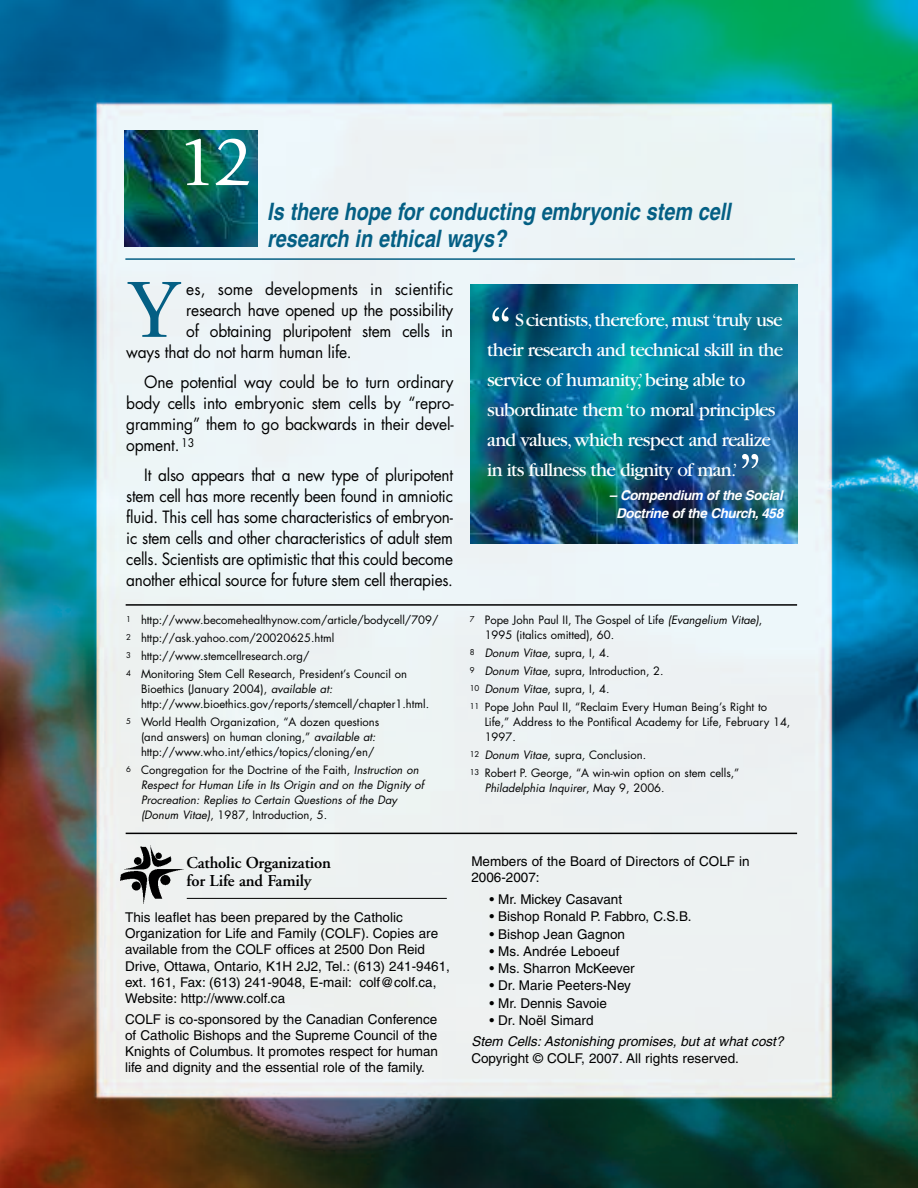
<style>
.page{position:relative;width:918px;height:1188px;background:#fff}
.page>*{position:absolute;margin:0;border:0;box-sizing:border-box;transform-origin:0 0}
.t1{font:83.1px "Giovanni";color:#045f84;scale:1.05 1}
.t2{font:72px "Giovanni";color:#fff}
.t3{font:63px "Garamond";color:#fff}
.t4{font:italic 700 condensed 24px/27px "Helvetica";color:#045f84}
.t5{font:19.5px/30px "Garamond";letter-spacing:-.035em;color:#fff}
.t6{font:600 16.65px/18px "Adobe Garamond";letter-spacing:-.01em;color:#000}
.t7{font:16.5px/21px "Futura";letter-spacing:-.015em;color:#000;text-align:justify;scale:.93 1}
.t8{font:16.5px/21px "Futura";letter-spacing:-.015em;color:#000;text-align:justify;scale:.94 1}
.t9{font:16.5px "Futura";letter-spacing:.01em;color:#000;scale:.94 1}
.t10{font:13.5px/16.2px "Helvetica";color:#000}
.t11{font:italic 700 13.5px "Helvetica";letter-spacing:-.03em;color:#fff}
.t12{font:italic 13.5px "Helvetica";color:#000}
.t13{font:11.25px/18px "Futura";color:#000}
.t14{font:italic 11.25px/15px "Futura";color:#000}
.s1{font-style:italic}
.s2{font-style:normal}
</style>
<div class="page">
<img style="left:0;top:0;width:918px;height:1188px">
<hr style="left:917px;top:0;width:1px;height:77px;background:#07558c">
<img style="left:125px;top:131px;width:132px;height:116px">
<hr style="left:125px;top:258px;width:670px;height:2px;background:#045f84">
<img style="left:121px;top:846px;width:62px;height:57px">
<hr style="left:187px;top:898px;width:260px;height:1px;background:#000">
<hr style="left:126px;top:833px;width:671px;height:1px;background:#000">
<hr style="left:126px;top:604px;width:671px;height:2px;background:#000">
<img style="left:471px;top:284px;width:326px;height:260px">
<h2 class="t2" style="left:177px;top:133px;width:78px">12</h2>
<h3 class="t4" style="left:267px;top:200px;width:465px">Is there hope for conducting embryonic stem cell research in ethical ways?</h3>
<h1 class="t1" style="left:129px;top:277px;width:49px">Y</h1>
<h3 class="t9" style="left:186px;top:281px;width:286px">es, some developments in scientific</h3>
<h3 class="t8" style="left:186px;top:301px;width:285px">research have opened up the possibility</h3>
<h3 class="t8" style="left:186px;top:322px;width:285px">of obtaining pluripotent stem cells in</h3>
<h3 class="t8" style="left:126px;top:343px;width:241px">ways that do not harm human life.</h3>
<h3 class="t8" style="left:126px;top:373px;width:350px;text-indent:18px">One potential way could be to turn ordinary body cells into embryonic stem cells by “repro&shy;gramming” them to go backwards in their devel&shy;opment. <sup>13</sup></h3>
<p class="t7" style="left:126px;top:466px;width:353px;text-indent:18px">It also appears that a new type of pluripotent stem cell has more recently been found in amniotic fluid. This cell has some characteristics of embryon&shy;ic stem cells and other characteristics of adult stem cells. Scientists are optimistic that this could become another ethical source for future stem cell therapies.</p>
<p class="t13" style="left:126px;top:612px;width:314px"><sup>1</sup> http://www.becomehealthynow.com/article/bodycell/709/ <sup>2</sup> http://ask.yahoo.com/20020625.html<br><sup>3</sup> http://www.stemcellresearch.org/<br><sup>4</sup> Monitoring Stem Cell Research, President’s Council on</p>
<p class="t13" style="left:141px;top:683px;width:290px;line-height:15px">Bioethics (January 2004), <span class="s1">available at: </span>http://www.bioethics.gov/reports/stemcell/chapter1.html.</p>
<p class="t13" style="left:141px;top:716px;width:240px;line-height:15px;text-indent:-15px"><sup>5</sup> World Health Organization, “A dozen questions (and answers) on human cloning,” <span class="s1">available at: </span>http://www.who.int/ethics/topics/cloning/en/</p>
<p class="t14" style="left:141px;top:764px;width:284px;text-indent:-15px"><sup>6</sup> <span class="s2">Congregation for the Doctrine of the Faith,</span> Instruction on Respect for Human Life in Its Origin and on the Dignity of Procreation: Replies to Certain Questions of the Day (Donum Vitae)<span class="s2">, 1987, Introduction, 5.</span></p>
<h3 class="t6" style="left:187px;top:855px;width:146px">Catholic Organization for Life and Family</h3>
<p class="t10" style="left:125px;top:910px;width:326px">This leaflet has been prepared by the Catholic Organization for Life and Family (COLF). Copies are available from the COLF offices at 2500 Don Reid Drive, Ottawa, Ontario, K1H 2J2, Tel.: (613) 241-9461, ext. 161, Fax: (613) 241-9048, E-mail: colf@colf.ca, Website: http://www.colf.ca</p>
<p class="t10" style="left:125px;top:1012px;width:315px;text-align:justify">COLF is co-sponsored by the Canadian Conference of Catholic Bishops and the Supreme Council of the Knights of Columbus. It promotes respect for human life and dignity and the essential role of the family.</p>
<h3 class="t3" style="left:487px;top:306px;width:28px">“</h3>
<h3 class="t5" style="left:487px;top:307px;width:298px;text-indent:28px">Scientists,therefore,must ‘truly use their research and technical skill in the service of humanity,’being able to subordinate them ‘to moral principles and values,which respect and realize in its fullness the dignity of man.’</h3>
<p class="t11" style="left:609px;top:490px;width:175px">– Compendium of the Social</p>
<h3 class="t3" style="left:737px;top:452px;width:28px">”</h3>
<p class="t11" style="left:616px;top:508px;width:169px">Doctrine of the Church, 458</p>
<p class="t13" style="left:485px;top:614px;width:279px;line-height:15px;text-indent:-15px"><sup>7</sup> Pope John Paul II, The Gospel of Life <span class="s1">(Evangelium Vitae)</span>,<br>1995 (italics omitted), 60.</p>
<p class="t13" style="left:470px;top:645px;width:299px"><sup>8</sup> <span class="s1">Donum Vitae</span>, supra, I, 4.<br><sup>9</sup> <span class="s1">Donum Vitae</span>, supra, Introduction, 2.<br><sup>10</sup> <span class="s1">Donum Vitae</span>, supra, I, 4.<br><sup>11</sup> Pope John Paul II, “Reclaim Every Human Being’s Right to</p>
<p class="t13" style="left:485px;top:716px;width:307px;line-height:15px">Life,” Address to the Pontifical Academy for Life, February 14,<br>1997.</p>
<p class="t13" style="left:470px;top:747px;width:271px"><sup>12</sup> <span class="s1">Donum Vitae</span>, supra, Conclusion.<br><sup>13</sup> Robert P. George, “A win-win option on stem cells,”</p>
<p class="t14" style="left:485px;top:782px;width:181px">Philadelphia Inquirer<span class="s2">, May 9, 2006.</span></p>
<p class="t10" style="left:471px;top:855px;width:280px">Members of the Board of Directors of COLF in<br>2006-2007:</p>
<p class="t10" style="left:489px;top:893px;width:134px">• Mr. Mickey Casavant</p>
<p class="t10" style="left:489px;top:910px;width:204px">• Bishop Ronald P. Fabbro, C.S.B.</p>
<p class="t10" style="left:489px;top:927px;width:137px">• Bishop Jean Gagnon</p>
<p class="t10" style="left:489px;top:944px;width:132px">• Ms. Andrée Leboeuf</p>
<p class="t10" style="left:489px;top:962px;width:147px">• Ms. Sharron McKeever</p>
<p class="t10" style="left:489px;top:979px;width:143px">• Dr. Marie Peeters-Ney</p>
<p class="t10" style="left:489px;top:996px;width:119px">• Mr. Dennis Savoie</p>
<p class="t10" style="left:489px;top:1013px;width:106px">• Dr. Noël Simard</p>
<p class="t12" style="left:471px;top:1037px;width:314px">Stem Cells: Astonishing promises, but at what cost?</p>
<p class="t10" style="left:471px;top:1051px;width:269px">Copyright © COLF, 2007. All rights reserved.</p>
</div>
